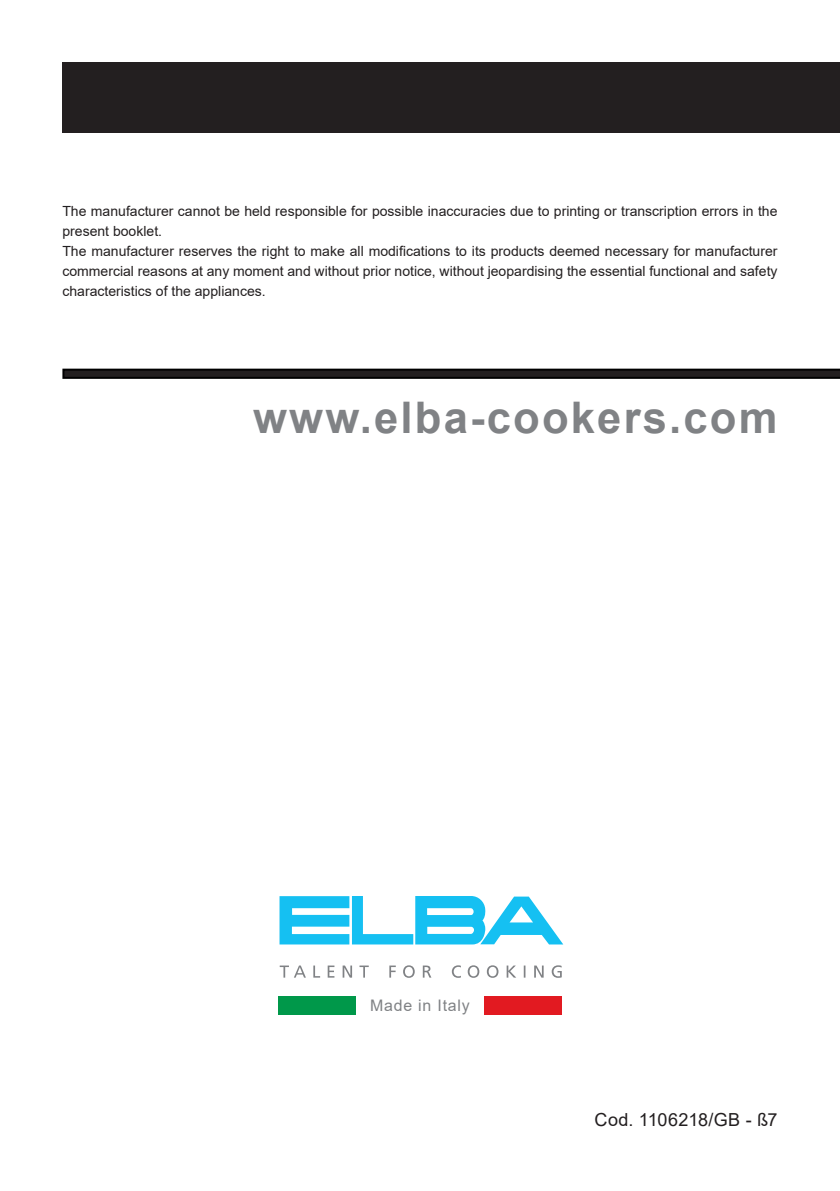
<style>
.page{position:relative;width:840px;height:1191px;background:#fff}
.page>*{position:absolute;margin:0;border:0;box-sizing:border-box;transform-origin:0 0}
.t1{font:700 43.6px "Arial";letter-spacing:.05em;color:#808285}
.t2{font:18px "Arial";letter-spacing:.005em;color:#231f20}
.t3{font:15.8px "Arial";letter-spacing:.05em;color:#808285}
.t4{font:14px/20px "Arial";color:#231f20}
</style>
<div class="page">
<div style="left:62px;top:62px;width:777px;height:71px;background:#231f20"></div>
<div style="left:278px;top:996px;width:77px;height:18px;background:#00984a"></div>
<div style="left:484px;top:996px;width:77px;height:18px;background:#e21a21"></div>
<svg style="left:62px;top:369px;width:777px;height:10px;background:#191617"></svg>
<svg style="left:279px;top:896px;width:284px;height:48px"></svg>
<svg style="left:279px;top:965px;width:282px;height:12px"></svg>
<p class="t4" style="left:62px;top:201px;width:716px">The manufacturer cannot be held responsible for possible inaccuracies due to printing or transcription errors in the present booklet.<br>The manufacturer reserves the right to make all modifications to its products deemed necessary for manufacturer commercial reasons at any moment and without prior notice, without jeopardising the essential functional and safety characteristics of the appliances.</p>
<h1 class="t1" style="left:253px;top:387px;width:525px">www.elba-cookers.com</h1>
<p class="t3" style="left:370px;top:994px;width:101px">Made in Italy</p>
<p class="t2" style="left:594px;top:1107px;width:184px">Cod. 1106218/GB - ß7</p>
</div>
